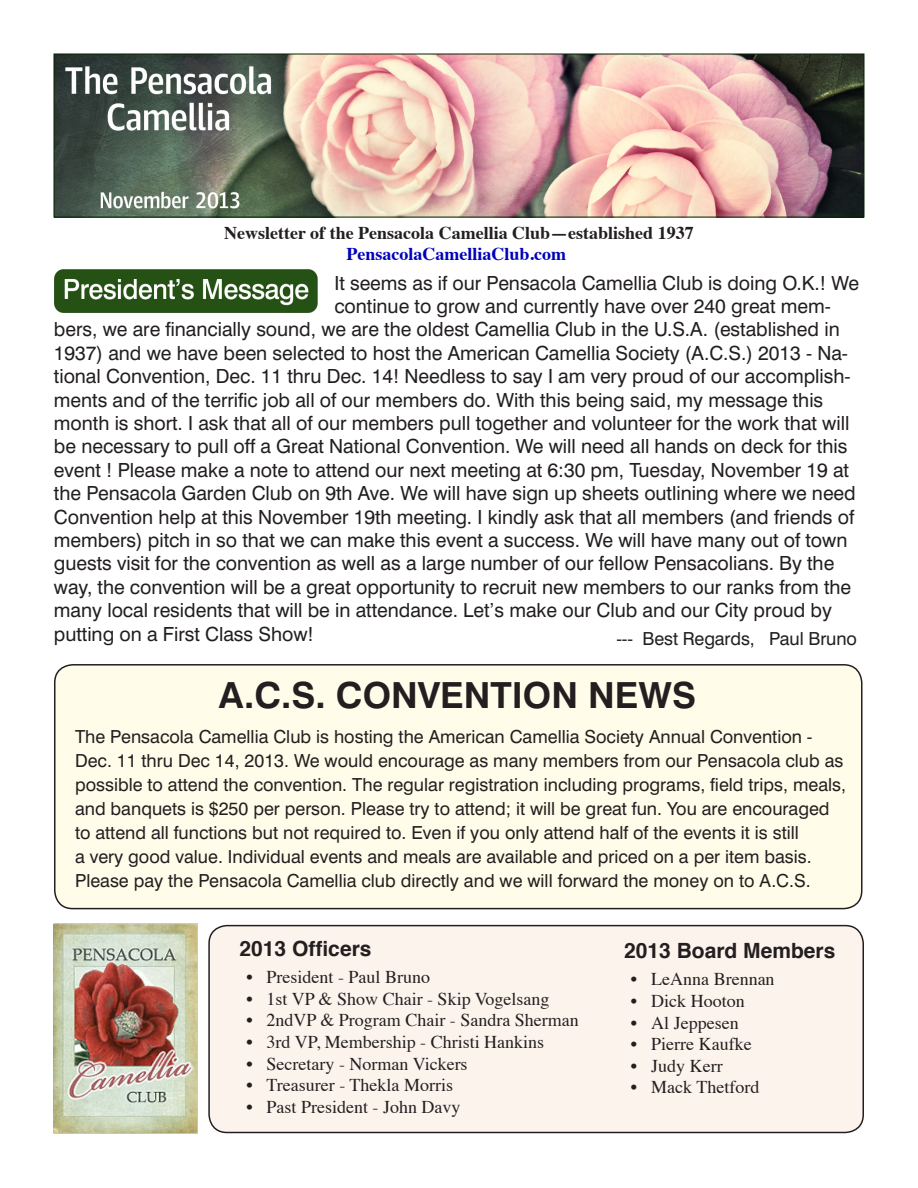
<style>
.page{position:relative;width:918px;height:1188px;background:#fff}
.page>*{position:absolute;margin:0;border:0;box-sizing:border-box;transform-origin:0 0}
.t1{font:700 36px "Swiss 721 BT";color:#231f20}
.t2{font:700 21px "Helvetica";color:#231f20}
.t3{font:19.5px "Swiss 721 BT";letter-spacing:-.005em;color:#231f20}
.t4{font:18px/24px "Swiss 721 BT";color:#231f20}
.t5{font:18px "Times";color:#231f20}
.t6{font:700 18px "Times";color:#231f20}
.t7{font:700 18px "Times";color:#00b}
</style>
<div class="page">
<div style="left:209px;top:926px;width:654px;height:206px;background:#fdf3ed;border-radius:18px"></div>
<div style="left:208px;top:925px;width:656px;height:208px;border:2px solid #231f20;border-radius:18px"></div>
<img style="left:54px;top:924px;width:143px;height:209px">
<img style="left:56px;top:56px;width:806px;height:159px">
<div style="left:54px;top:54px;width:810px;height:163px;border:1px solid #002400"></div>
<img style="left:54px;top:270px;width:263px;height:43px">
<div style="left:55px;top:665px;width:807px;height:244px;background:#fffde9;border-radius:18px"></div>
<div style="left:54px;top:664px;width:808px;height:245px;border:2px solid #231f20;border-radius:18px"></div>
<p class="t6" style="left:224px;top:215px;width:471px">Newsletter of the Pensacola Camellia Club—established 1937</p>
<p class="t7" style="left:347px;top:237px;width:221px">PensacolaCamelliaClub.com</p>
<p class="t3" style="left:334px;top:271px;width:526px">It seems as if our Pensacola Camellia Club is doing O.K.! We</p>
<p class="t3" style="left:334px;top:294px;width:498px">continue to grow and currently have over 240 great mem-</p>
<p class="t3" style="left:54px;top:318px;width:787px">bers, we are financially sound, we are the oldest Camellia Club in the U.S.A. (established in</p>
<p class="t3" style="left:54px;top:341px;width:795px">1937) and we have been selected to host the American Camellia Society (A.C.S.) 2013 - Na-</p>
<p class="t3" style="left:54px;top:365px;width:798px">tional Convention, Dec. 11 thru Dec. 14! Needless to say I am very proud of our accomplish-</p>
<p class="t3" style="left:54px;top:388px;width:771px">ments and of the terrific job all of our members do. With this being said, my message this</p>
<p class="t3" style="left:54px;top:411px;width:797px">month is short. I ask that all of our members pull together and volunteer for the work that will</p>
<p class="t3" style="left:54px;top:435px;width:795px">be necessary to pull off a Great National Convention. We will need all hands on deck for this</p>
<p class="t3" style="left:54px;top:458px;width:797px">event ! Please make a note to attend our next meeting at 6:30 pm, Tuesday, November 19 at</p>
<p class="t3" style="left:54px;top:482px;width:803px">the Pensacola Garden Club on 9th Ave. We will have sign up sheets outlining where we need</p>
<p class="t3" style="left:54px;top:505px;width:802px">Convention help at this November 19th meeting. I kindly ask that all members (and friends of</p>
<p class="t3" style="left:54px;top:528px;width:795px">members) pitch in so that we can make this event a success. We will have many out of town</p>
<p class="t3" style="left:54px;top:552px;width:782px">guests visit for the convention as well as a large number of our fellow Pensacolians. By the</p>
<p class="t3" style="left:54px;top:575px;width:799px">way, the convention will be a great opportunity to recruit new members to our ranks from the</p>
<p class="t3" style="left:54px;top:599px;width:780px">many local residents that will be in attendance. Let’s make our Club and our City proud by</p>
<p class="t3" style="left:54px;top:622px;width:261px">putting on a First Class Show!</p>
<p class="t4" style="left:616px;top:626px;width:242px">--- Best Regards, Paul Bruno</p>
<h1 class="t1" style="left:219px;top:673px;width:479px">A.C.S. CONVENTION NEWS</h1>
<p class="t4" style="left:75px;top:725px;width:773px">The Pensacola Camellia Club is hosting the American Camellia Society Annual Convention - Dec. 11 thru Dec 14, 2013. We would encourage as many members from our Pensacola club as possible to attend the convention. The regular registration including programs, field trips, meals, and banquets is $250 per person. Please try to attend; it will be great fun. You are encouraged to attend all functions but not required to. Even if you only attend half of the events it is still<br>a very good value. Individual events and meals are available and priced on a per item basis.<br>Please pay the Pensacola Camellia club directly and we will forward the money on to A.C.S.</p>
<p class="t2" style="left:240px;top:932px;width:133px">2013 Officers</p>
<p class="t5" style="left:246px;top:960px;width:185px">• President - Paul Bruno</p>
<p class="t5" style="left:246px;top:982px;width:305px">• 1st VP &amp; Show Chair - Skip Vogelsang</p>
<p class="t5" style="left:246px;top:1004px;width:334px">• 2ndVP &amp; Program Chair - Sandra Sherman</p>
<p class="t5" style="left:246px;top:1025px;width:299px">• 3rd VP, Membership - Christi Hankins</p>
<p class="t5" style="left:246px;top:1047px;width:223px">• Secretary - Norman Vickers</p>
<p class="t5" style="left:246px;top:1068px;width:208px">• Treasurer - Thekla Morris</p>
<p class="t5" style="left:246px;top:1090px;width:216px">• Past President - John Davy</p>
<p class="t2" style="left:624px;top:934px;width:213px">2013 Board Members</p>
<p class="t5" style="left:631px;top:963px;width:145px">• LeAnna Brennan</p>
<p class="t5" style="left:631px;top:984px;width:115px">• Dick Hooton</p>
<p class="t5" style="left:631px;top:1006px;width:109px">• Al Jeppesen</p>
<p class="t5" style="left:631px;top:1027px;width:122px">• Pierre Kaufke</p>
<p class="t5" style="left:631px;top:1049px;width:93px">• Judy Kerr</p>
<p class="t5" style="left:631px;top:1071px;width:130px">• Mack Thetford</p>
</div>
